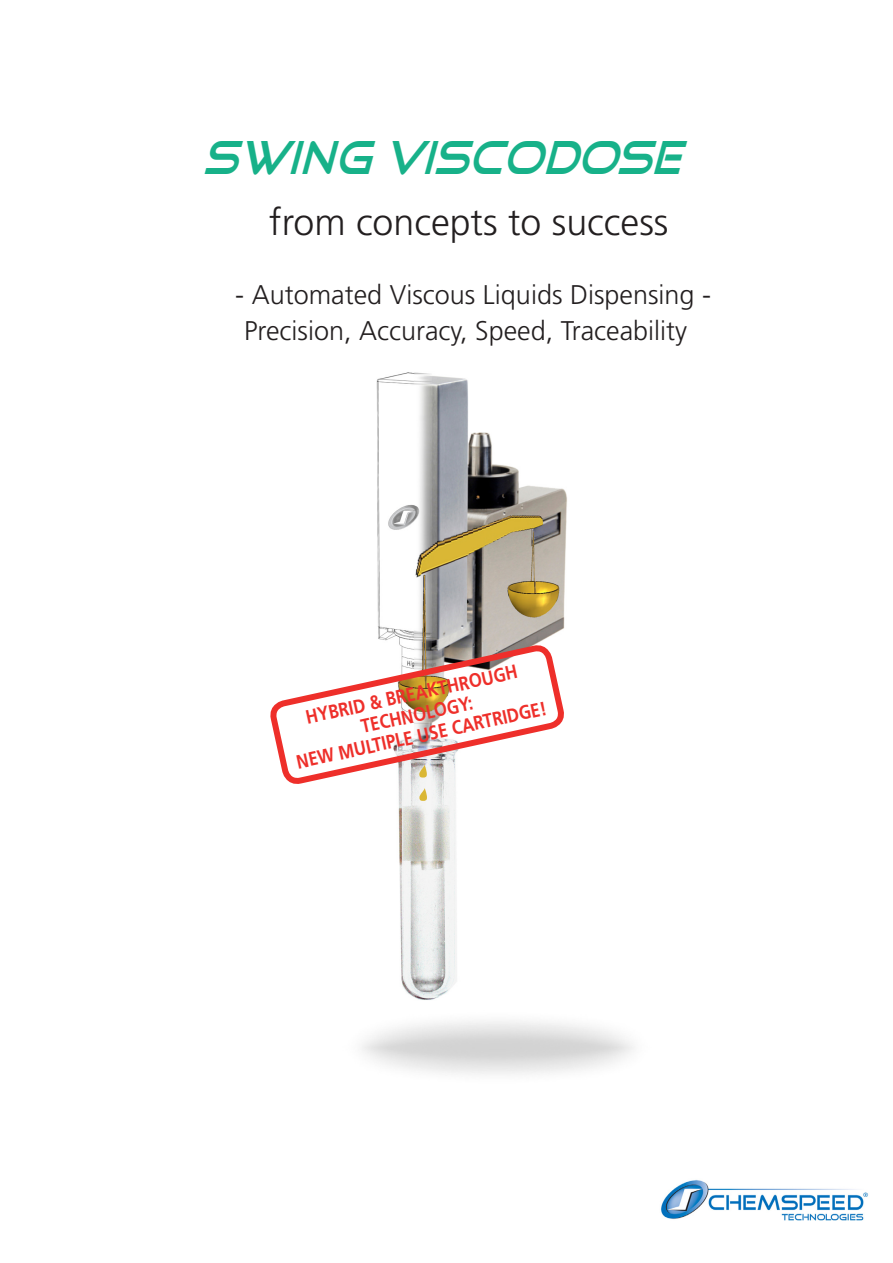
<style>
.page{position:relative;width:893px;height:1263px;background:#fff}
.page>*{position:absolute;margin:0;border:0;box-sizing:border-box;transform-origin:0 0}
.t1{font:italic 48px "Good Times";color:#17b189;scale:.86 1}
.t2{font:300 37.5px "Frutiger LT Std";color:#231f20}
.t3{font:300 27px/36px "Frutiger LT Std";color:#231f20;text-align:center}
.t4{font:700 19.5px/21px "Frutiger LT Std";color:#ee2f2a;text-align:center;scale:.86 1}
</style>
<div class="page">
<img style="left:376px;top:372px;width:191px;height:628px">
<img style="left:661px;top:1180px;width:208px;height:40px">
<svg style="left:271px;top:603px;width:292px;height:223px"></svg>
<h1 class="t1" style="left:203px;top:135px;width:573px">SWING VISCODOSE</h1>
<h2 class="t2" style="left:269px;top:201px;width:401px">from concepts to success</h2>
<p class="t3" style="left:235px;top:277px;width:477px">- Automated Viscous Liquids Dispensing -<br>Precision, Accuracy, Speed, Traceability</p>
<p class="t4" style="left:286px;top:710px;width:298px;rotate:-12deg">HYBRID &amp; BREAKTHROUGH<br>TECHNOLOGY:<br>NEW MULTIPLE USE CARTRIDGE!</p>
</div>
